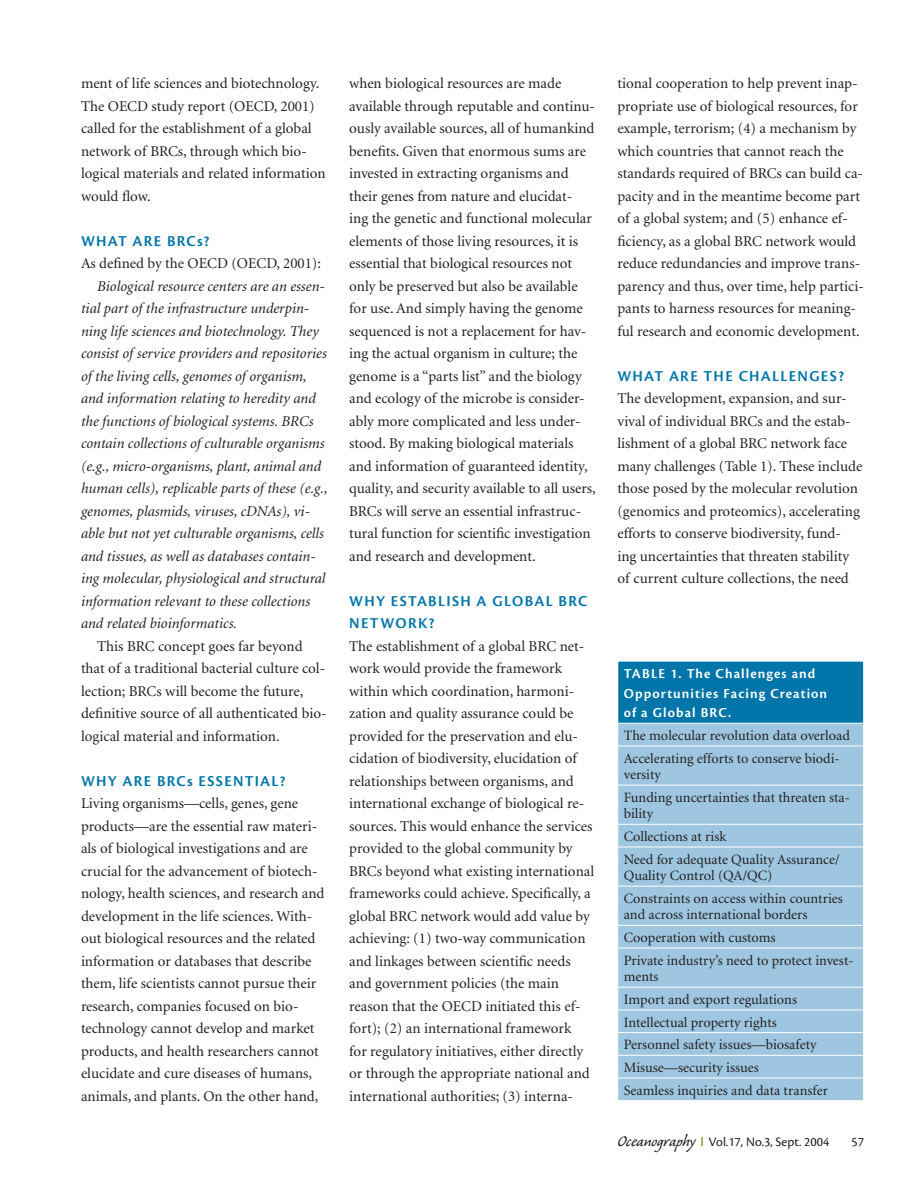
<style>
.page{position:relative;width:918px;height:1188px;background:#fff}
.page>*{position:absolute;margin:0;border:0;box-sizing:border-box;transform-origin:0 0}
.t1{font:600 15.75px/22.5px "Cronos Pro";letter-spacing:.08em;color:#0075a9}
.t2{font:15px/22.5px "Minion";color:#231f20}
.t3{font:italic 15px/22.5px "Minion";color:#231f20}
.t4{font:14.25px/22.6px "Minion";color:#231f20}
.t5{font:600 14.25px/19.5px "Cronos Pro";letter-spacing:.075em;color:#fff}
.t6{font:13.5px "Cronos Pro";color:#231f20}
.s1{font-family:"Caliban";font-size:19.5px}
</style>
<div class="page">
<svg style="left:701px;top:1137px;width:2px;height:9px"></svg>
<div style="left:618px;top:661px;width:246px;height:62px;background:#0075a9"></div>
<div style="left:618px;top:724px;width:245px;height:376px;background:#9ec6e0"></div>
<hr style="left:617px;top:661px;width:247px;height:1px;background:#fff">
<hr style="left:863px;top:662px;width:1px;height:61px;background:#fff">
<hr style="left:617px;top:746px;width:247px;height:1px;background:#fff">
<hr style="left:617px;top:785px;width:247px;height:1px;background:#fff">
<hr style="left:617px;top:824px;width:247px;height:1px;background:#fff">
<hr style="left:617px;top:847px;width:247px;height:1px;background:#fff">
<hr style="left:617px;top:886px;width:247px;height:1px;background:#fff">
<hr style="left:617px;top:925px;width:247px;height:1px;background:#fff">
<hr style="left:617px;top:948px;width:247px;height:1px;background:#fff">
<hr style="left:617px;top:987px;width:247px;height:1px;background:#fff">
<hr style="left:617px;top:1010px;width:247px;height:1px;background:#fff">
<hr style="left:617px;top:1032px;width:247px;height:1px;background:#fff">
<hr style="left:617px;top:1055px;width:247px;height:1px;background:#fff">
<hr style="left:617px;top:1078px;width:247px;height:1px;background:#fff">
<p class="t2" style="left:81px;top:73px;width:246px">ment of life sciences and biotechnology.<br>The OECD study report (OECD, 2001) called for the establishment of a global network of BRCs, through which bio&shy;logical materials and related information would flow.</p>
<p class="t1" style="left:81px;top:231px;width:130px">WHAT ARE BRCs?</p>
<p class="t2" style="left:81px;top:253px;width:242px">As defined by the OECD (OECD, 2001):</p>
<p class="t3" style="left:81px;top:276px;width:248px;text-indent:16px">Biological resource centers are an essen&shy;tial part of the infrastructure underpin&shy;ning life sciences and biotechnology. They consist of service providers and repositories of the living cells, genomes of organism, and information relating to heredity and the functions of biological systems. BRCs contain collections of culturable organisms (e.g., micro-organisms, plant, animal and human cells), replicable parts of these (e.g., genomes, plasmids, viruses, cDNAs), vi&shy;able but not yet culturable organisms, cells and tissues, as well as databases contain&shy;ing molecular, physiological and structural information relevant to these collections and related bioinformatics.</p>
<p class="t2" style="left:81px;top:636px;width:247px;text-indent:16px">This BRC concept goes far beyond that of a traditional bacterial culture col&shy;lection; BRCs will become the future, definitive source of all authenticated bio&shy;logical material and information.</p>
<p class="t1" style="left:81px;top:771px;width:206px">WHY ARE BRCs ESSENTIAL?</p>
<p class="t2" style="left:81px;top:793px;width:245px">Living organisms—cells, genes, gene products—are the essential raw materi&shy;als of biological investigations and are crucial for the advancement of biotech&shy;nology, health sciences, and research and development in the life sciences. With&shy;out biological resources and the related information or databases that describe them, life scientists cannot pursue their research, companies focused on bio&shy;technology cannot develop and market products, and health researchers cannot elucidate and cure diseases of humans, animals, and plants. On the other hand,</p>
<p class="t2" style="left:349px;top:73px;width:248px">when biological resources are made available through reputable and continu&shy;ously available sources, all of humankind benefits. Given that enormous sums are invested in extracting organisms and their genes from nature and elucidat-<br>ing the genetic and functional molecular elements of those living resources, it is essential that biological resources not only be preserved but also be available for use. And simply having the genome sequenced is not a replacement for hav&shy;ing the actual organism in culture; the genome is a “parts list” and the biology and ecology of the microbe is consider&shy;ably more complicated and less under&shy;stood. By making biological materials and information of guaranteed identity, quality, and security available to all users, BRCs will serve an essential infrastruc&shy;tural function for scientific investigation and research and development.</p>
<p class="t1" style="left:349px;top:591px;width:240px">WHY ESTABLISH A GLOBAL BRC<br>NETWORK?</p>
<p class="t2" style="left:349px;top:636px;width:247px">The establishment of a global BRC net&shy;work would provide the framework within which coordination, harmoni&shy;zation and quality assurance could be provided for the preservation and elu&shy;cidation of biodiversity, elucidation of relationships between organisms, and international exchange of biological re&shy;sources. This would enhance the services provided to the global community by BRCs beyond what existing international frameworks could achieve. Specifically, a global BRC network would add value by achieving: (1) two-way communication and linkages between scientific needs and government policies (the main reason that the OECD initiated this ef&shy;fort); (2) an international framework<br>for regulatory initiatives, either directly or through the appropriate national and international authorities; (3) interna-</p>
<p class="t2" style="left:617px;top:73px;width:248px">tional cooperation to help prevent inap&shy;propriate use of biological resources, for example, terrorism; (4) a mechanism by which countries that cannot reach the standards required of BRCs can build ca&shy;pacity and in the meantime become part of a global system; and (5) enhance ef&shy;ficiency, as a global BRC network would reduce redundancies and improve trans&shy;parency and thus, over time, help partici&shy;pants to harness resources for meaning&shy;ful research and economic development.</p>
<p class="t1" style="left:617px;top:366px;width:228px">WHAT ARE THE CHALLENGES?</p>
<p class="t2" style="left:617px;top:388px;width:246px">The development, expansion, and sur&shy;vival of individual BRCs and the estab&shy;lishment of a global BRC network face many challenges (Table 1). These include those posed by the molecular revolution (genomics and proteomics), accelerating efforts to conserve biodiversity, fund&shy;ing uncertainties that threaten stability of current culture collections, the need</p>
<p class="t5" style="left:624px;top:665px;width:205px">TABLE 1. The Challenges and<br>Opportunities Facing Creation of a Global BRC.</p>
<p class="t4" style="left:624px;top:725px;width:228px">The molecular revolution data overload<br>Accelerating efforts to conserve biodi-</p>
<p class="t4" style="left:624px;top:764px;width:228px">versity<br>Funding uncertainties that threaten sta-</p>
<p class="t4" style="left:624px;top:804px;width:217px">bility<br>Collections at risk<br>Need for adequate Quality Assurance/</p>
<p class="t4" style="left:624px;top:865px;width:221px">Quality Control (QA/QC)<br>Constraints on access within countries</p>
<p class="t4" style="left:624px;top:905px;width:231px">and across international borders<br>Cooperation with customs<br>Private industry’s need to protect invest-</p>
<p class="t4" style="left:624px;top:967px;width:206px">ments<br>Import and export regulations<br>Intellectual property rights<br>Personnel safety issues—biosafety<br>Misuse—security issues<br>Seamless inquiries and data transfer</p>
<p class="t6" style="left:617px;top:1136px;width:213px"><span class="s1">Oceanography</span> Vol.17, No.3, Sept. 2004</p>
<p class="t6" style="left:851px;top:1137px;width:14px">57</p>
</div>
